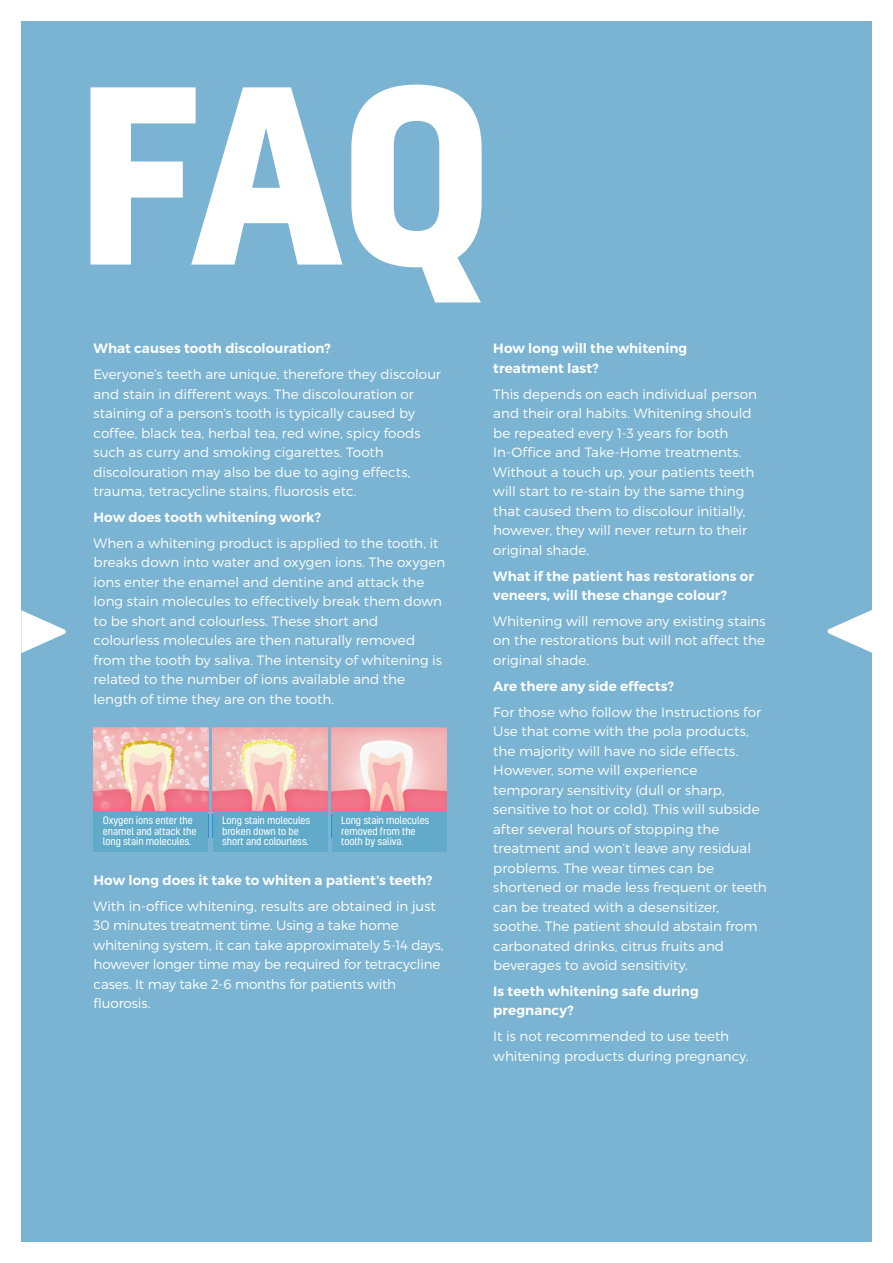
<style>
.page{position:relative;width:893px;height:1263px;background:#fff}
.page>*{position:absolute;margin:0;border:0;box-sizing:border-box;transform-origin:0 0}
.t1{font:700 232.5px "Kelson";color:#fff}
.t2{font:300 13.5px/19.5px "Montserrat";color:#fff}
.t3{font:600 13.5px/19.5px "Montserrat";letter-spacing:.005em;color:#fff}
.t4{font:9.75px/10.5px "Kelson";letter-spacing:-.01em;color:#fff}
</style>
<div class="page">
<div style="left:21px;top:21px;width:851px;height:1220px;background:#7bb4d2"></div>
<img style="left:94px;top:727px;width:114px;height:84px">
<img style="left:213px;top:727px;width:114px;height:84px">
<img style="left:332px;top:727px;width:114px;height:84px">
<svg style="left:21px;top:610px;width:45px;height:43px"></svg>
<svg style="left:827px;top:610px;width:45px;height:43px"></svg>
<div style="left:94px;top:811px;width:114px;height:41px;background:#61aaca"></div>
<div style="left:213px;top:811px;width:114px;height:41px;background:#61aaca"></div>
<div style="left:332px;top:811px;width:114px;height:41px;background:#61aaca"></div>
<h1 class="t1" style="left:77px;top:10px;width:419px">FAQ</h1>
<p class="t3" style="left:94px;top:339px;width:239px">What causes tooth discolouration?</p>
<p class="t2" style="left:94px;top:364px;width:349px">Everyone’s teeth are unique, therefore they discolour and stain in different ways. The discolouration or staining of a person’s tooth is typically caused by coffee, black tea, herbal tea, red wine, spicy foods such as curry and smoking cigarettes. Tooth discolouration may also be due to aging effects, trauma, tetracycline stains, fluorosis etc.</p>
<p class="t3" style="left:94px;top:508px;width:229px">How does tooth whitening work?</p>
<p class="t2" style="left:94px;top:533px;width:353px">When a whitening product is applied to the tooth, it breaks down into water and oxygen ions. The oxygen ions enter the enamel and dentine and attack the long stain molecules to effectively break them down to be short and colourless. These short and colourless molecules are then naturally removed from the tooth by saliva. The intensity of whitening is related to the number of ions available and the length of time they are on the tooth.</p>
<p class="t4" style="left:103px;top:815px;width:95px">Oxygen ions enter the enamel and attack the long stain molecules.</p>
<p class="t4" style="left:222px;top:815px;width:90px">Long stain molecules broken down to be short and colourless.</p>
<p class="t4" style="left:341px;top:815px;width:90px">Long stain molecules removed from the tooth by saliva.</p>
<p class="t3" style="left:94px;top:871px;width:340px">How long does it take to whiten a patient’s teeth?</p>
<p class="t2" style="left:94px;top:896px;width:352px">With in-office whitening, results are obtained in just 30 minutes treatment time. Using a take home whitening system, it can take approximately 5-14 days, however longer time may be required for tetracycline cases. It may take 2-6 months for patients with fluorosis.</p>
<p class="t3" style="left:493px;top:339px;width:195px">How long will the whitening treatment last?</p>
<p class="t2" style="left:493px;top:384px;width:265px">This depends on each individual person and their oral habits. Whitening should be repeated every 1-3 years for both In-Office and Take-Home treatments.<br>Without a touch up, your patients teeth will start to re-stain by the same thing that caused them to discolour initially, however, they will never return to their original shade.</p>
<p class="t3" style="left:493px;top:566px;width:262px">What if the patient has restorations or veneers, will these change colour?</p>
<p class="t2" style="left:493px;top:611px;width:274px;text-align:justify">Whitening will remove any existing stains on the restorations but will not affect the original shade.</p>
<p class="t3" style="left:493px;top:676px;width:182px">Are there any side effects?</p>
<p class="t2" style="left:493px;top:702px;width:275px">For those who follow the Instructions for Use that come with the pola products, the majority will have no side effects.<br>However, some will experience temporary sensitivity (dull or sharp, sensitive to hot or cold). This will subside after several hours of stopping the treatment and won’t leave any residual problems. The wear times can be shortened or made less frequent or teeth can be treated with a desensitizer, soothe. The patient should abstain from carbonated drinks, citrus fruits and beverages to avoid sensitivity.</p>
<p class="t3" style="left:493px;top:981px;width:207px">Is teeth whitening safe during pregnancy?</p>
<p class="t2" style="left:493px;top:1026px;width:257px">It is not recommended to use teeth whitening products during pregnancy.</p>
</div>
